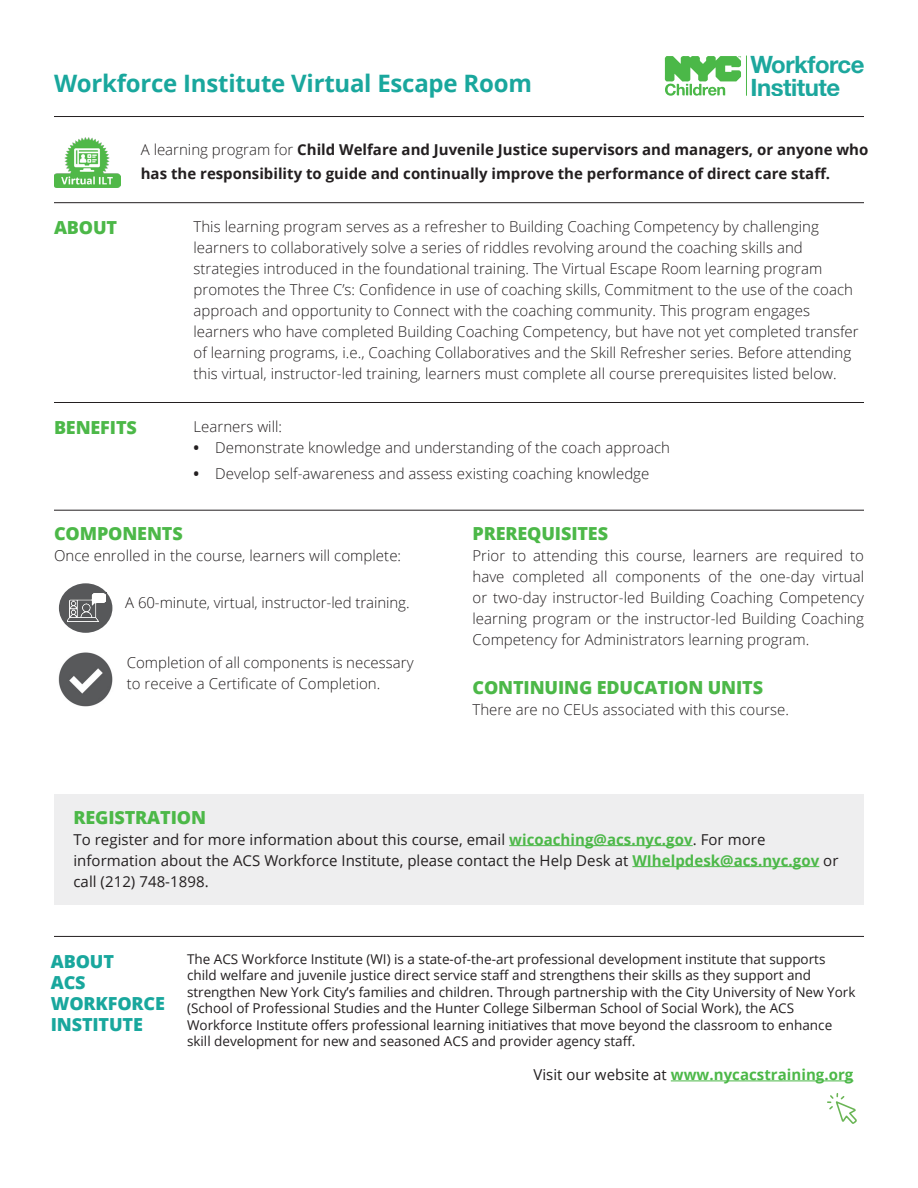
<style>
.page{position:relative;width:918px;height:1188px;background:#fff}
.page>*{position:absolute;margin:0;border:0;box-sizing:border-box;transform-origin:0 0}
.t1{font:700 24px "Open Sans";letter-spacing:-.01em;color:#19a79d}
.t2{font:700 24px/23px "Helvetica Neue";letter-spacing:-.02em;color:#1ca79d}
.t3{font:800 18px "Open Sans";letter-spacing:-.01em;color:#4cb848}
.t4{font:800 18px/21px "Open Sans";letter-spacing:-.01em;color:#19a79d}
.t5{font:300 15px/21px "Open Sans";letter-spacing:.005em;color:#231f20}
.t6{font:15px/21px "Open Sans";letter-spacing:.005em;color:#231f20}
.t7{font:700 15px/24px "Open Sans";color:#231f20}
.t8{font:700 15px "Open Sans";letter-spacing:.005em;color:#4cb848}
.t9{font:13.5px/16.5px "Open Sans";color:#231f20}
.s1{font-weight:300}
.s2{font-weight:700}
.s3{font-weight:700;color:#4cb848}
.s4{font-weight:400;color:#231f20}
</style>
<div class="page">
<div style="left:54px;top:794px;width:810px;height:110px;background:#eeeeef"></div>
<hr style="left:509px;top:845px;width:184px;height:1px;background:#4cb848">
<hr style="left:632px;top:866px;width:187px;height:1px;background:#4cb848">
<img style="left:58px;top:652px;width:55px;height:55px">
<div style="left:59px;top:583px;width:53px;height:50px;background:#57585a;border-radius:50%"></div>
<svg style="left:67px;top:592px;width:40px;height:30px"></svg>
<img style="left:67px;top:593px;width:39px;height:28px">
<hr style="left:54px;top:202px;width:810px;height:1px;background:#231f20">
<hr style="left:54px;top:116px;width:810px;height:1px;background:#231f20">
<svg style="left:665px;top:56px;width:76px;height:40px"></svg>
<hr style="left:746px;top:56px;width:1px;height:40px;background:#4bb848">
<hr style="left:54px;top:510px;width:810px;height:1px;background:#231f20">
<hr style="left:54px;top:936px;width:810px;height:1px;background:#231f20">
<hr style="left:54px;top:402px;width:810px;height:1px;background:#231f20">
<img style="left:54px;top:138px;width:67px;height:50px">
<hr style="left:671px;top:1081px;width:182px;height:1px;background:#4cb848">
<svg style="left:827px;top:1093px;width:30px;height:31px"></svg>
<h1 class="t1" style="left:54px;top:66px;width:479px">Workforce Institute Virtual Escape Room</h1>
<h1 class="t2" style="left:751px;top:53px;width:116px">Workforce<br>Institute</h1>
<p class="t3" style="left:54px;top:214px;width:65px">ABOUT</p>
<p class="t7" style="left:141px;top:138px;width:729px"><span class="s1">A learning program for</span> Child Welfare and Juvenile Justice supervisors and managers, or anyone who has the responsibility to guide and continually improve the performance of direct care staff.</p>
<p class="t5" style="left:194px;top:216px;width:667px">This learning program serves as a refresher to Building Coaching Competency by challenging learners to collaboratively solve a series of riddles revolving around the coaching skills and strategies introduced in the foundational training. The Virtual Escape Room learning program promotes the Three C’s: Confidence in use of coaching skills, Commitment to the use of the coach approach and opportunity to Connect with the coaching community. This program engages learners who have completed Building Coaching Competency, but have not yet completed transfer of learning programs, i.e., Coaching Collaboratives and the Skill Refresher series. Before attending this virtual, instructor-led training, learners must complete all course prerequisites listed below.</p>
<p class="t3" style="left:54px;top:414px;width:84px">BENEFITS</p>
<p class="t5" style="left:194px;top:416px;width:90px">Learners will:</p>
<p class="t5" style="left:194px;top:437px;width:478px"><span class="s2">•</span> Demonstrate knowledge and understanding of the coach approach</p>
<p class="t5" style="left:194px;top:463px;width:457px"><span class="s2">•</span> Develop self-awareness and assess existing coaching knowledge</p>
<p class="t3" style="left:54px;top:520px;width:130px">COMPONENTS</p>
<p class="t5" style="left:54px;top:545px;width:349px">Once enrolled in the course, learners will complete:</p>
<p class="t5" style="left:125px;top:592px;width:286px">A 60-minute, virtual, instructor-led training.</p>
<p class="t5" style="left:127px;top:651px;width:288px">Completion of all components is necessary to receive a Certificate of Completion.</p>
<p class="t3" style="left:472px;top:520px;width:137px">PREREQUISITES</p>
<p class="t5" style="left:472px;top:545px;width:393px;text-align:justify">Prior to attending this course, learners are required to have completed all components of the one-day virtual or two-day instructor-led Building Coaching Competency learning program or the instructor-led Building Coaching Competency for Administrators learning program.</p>
<p class="t3" style="left:472px;top:674px;width:292px">CONTINUING EDUCATION UNITS</p>
<p class="t5" style="left:472px;top:698px;width:318px">There are no CEUs associated with this course.</p>
<p class="t3" style="left:73px;top:803px;width:134px">REGISTRATION</p>
<p class="t6" style="left:73px;top:828px;width:767px">To register and for more information about this course, email <span class="s3">wicoaching@acs.nyc.gov</span>. For more information about the ACS Workforce Institute, please contact the Help Desk at <span class="s3">WIhelpdesk@acs.nyc.gov</span> or call (212) 748-1898.</p>
<p class="t4" style="left:51px;top:950px;width:116px">ABOUT<br>ACS<br>WORKFORCE<br>INSTITUTE</p>
<p class="t9" style="left:187px;top:950px;width:670px">The ACS Workforce Institute (WI) is a state-of-the-art professional development institute that supports child welfare and juvenile justice direct service staff and strengthens their skills as they support and strengthen New York City’s families and children. Through partnership with the City University of New York (School of Professional Studies and the Hunter College Silberman School of Social Work), the ACS Workforce Institute offers professional learning initiatives that move beyond the classroom to enhance skill development for new and seasoned ACS and provider agency staff.</p>
<p class="t8" style="left:533px;top:1064px;width:322px"><span class="s4">Visit our website at</span> www.nycacstraining.org</p>
</div>
